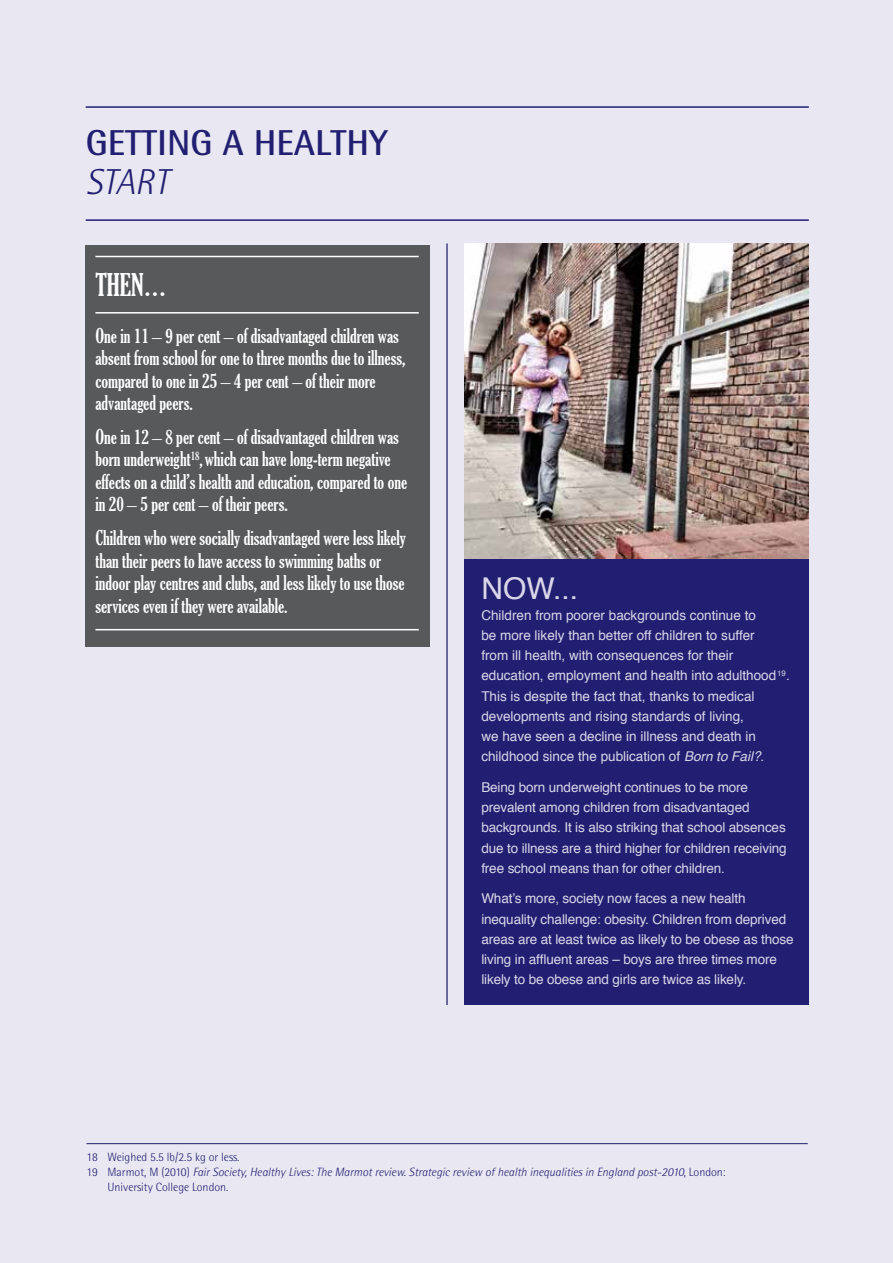
<style>
.page{position:relative;width:893px;height:1263px;background:#e9e8f2}
.page>*{position:absolute;margin:0;border:0;box-sizing:border-box;transform-origin:0 0}
.t1{font:700 36px "Rotis Semi Sans";color:#221f72}
.t2{font:italic 300 36px "Rotis Semi Sans";color:#221f72}
.t3{font:30px "Helvetica";color:#d9d7e8}
.t4{font:extra-condensed 30px "Gloucester";color:#fff}
.t5{font:extra-condensed 19.5px/22.5px "Gloucester";color:#fff}
.t6{font:13.5px/20.2px "Helvetica";letter-spacing:-.01em;color:#d9d7e8}
.t7{font:italic 300 12px "Rotis Semi Sans";color:#221f72}
.t8{font:300 12px "Rotis Semi Sans";color:#221f72}
.s1{font-style:italic}
.s2{font-style:normal}
</style>
<div class="page">
<hr style="left:86px;top:1143px;width:722px;height:1px;background:#221f72">
<img style="left:465px;top:243px;width:344px;height:347px">
<div style="left:86px;top:245px;width:344px;height:401px;background:#58595b"></div>
<hr style="left:86px;top:219px;width:723px;height:2px;background:#221f72">
<hr style="left:446px;top:243px;width:2px;height:762px;background:#433e85">
<hr style="left:86px;top:106px;width:723px;height:2px;background:#221f72">
<hr style="left:95px;top:312px;width:324px;height:2px;background:#fff">
<hr style="left:95px;top:256px;width:324px;height:1px;background:#fff">
<hr style="left:95px;top:629px;width:324px;height:1px;background:#fff">
<div style="left:464px;top:560px;width:344px;height:445px;background:#221f72"></div>
<h1 class="t1" style="left:86px;top:121px;width:304px">GETTIN G A HEALTHY</h1>
<h1 class="t2" style="left:86px;top:160px;width:84px">START</h1>
<h2 class="t4" style="left:95px;top:268px;width:72px">THEN…</h2>
<h3 class="t5" style="left:95px;top:324px;width:312px">One in 11 – 9 per cent – of disadvantaged children was absent from school for one to three months due to illness, compared to one in 25 – 4 per cent – of their more advantaged peers.</h3>
<h3 class="t5" style="left:95px;top:425px;width:313px">One in 12 – 8 per cent – of disadvantaged children was born underweight<sup>18</sup>,which can have long-term negative effects on a child’s health and education, compared to one in 20 – 5 per cent – of their peers.</h3>
<h3 class="t5" style="left:95px;top:527px;width:312px">Children who were socially disadvantaged were less likely than their peers to have access to swimming baths or indoor play centres and clubs, and less likely to use those services even if they were available.</h3>
<h2 class="t3" style="left:481px;top:566px;width:98px">NOW...</h2>
<p class="t6" style="left:481px;top:605px;width:310px">Children from poorer backgrounds continue to<br>be more likely than better off children to suffer<br>from ill health, with consequences for their education, employment and health into adulthood <sup>19</sup>.<br>This is despite the fact that, thanks to medical developments and rising standards of living,<br>we have seen a decline in illness and death in childhood since the publication of <span class="s1">Born to Fail?</span>.</p>
<p class="t6" style="left:481px;top:777px;width:307px">Being born underweight continues to be more prevalent among children from disadvantaged backgrounds. It is also striking that school absences due to illness are a third higher for children receiving free school means than for other children.</p>
<p class="t6" style="left:481px;top:889px;width:314px">What’s more, society now faces a new health inequality challenge: obesity. Children from deprived areas are at least twice as likely to be obese as those living in affluent areas – boys are three times more likely to be obese and girls are twice as likely.</p>
<p class="t8" style="left:86px;top:1150px;width:155px">18 Weighed 5.5 lb/2.5 kg or less.</p>
<p class="t7" style="left:86px;top:1165px;width:641px"><span class="s2">19 Marmot, M (2010)</span> Fair Society, Healthy Lives: The Marmot review. Strategic review of health inequalities in England post-2010<span class="s2">, London:</span></p>
<p class="t8" style="left:107px;top:1180px;width:123px">University College London.</p>
</div>
